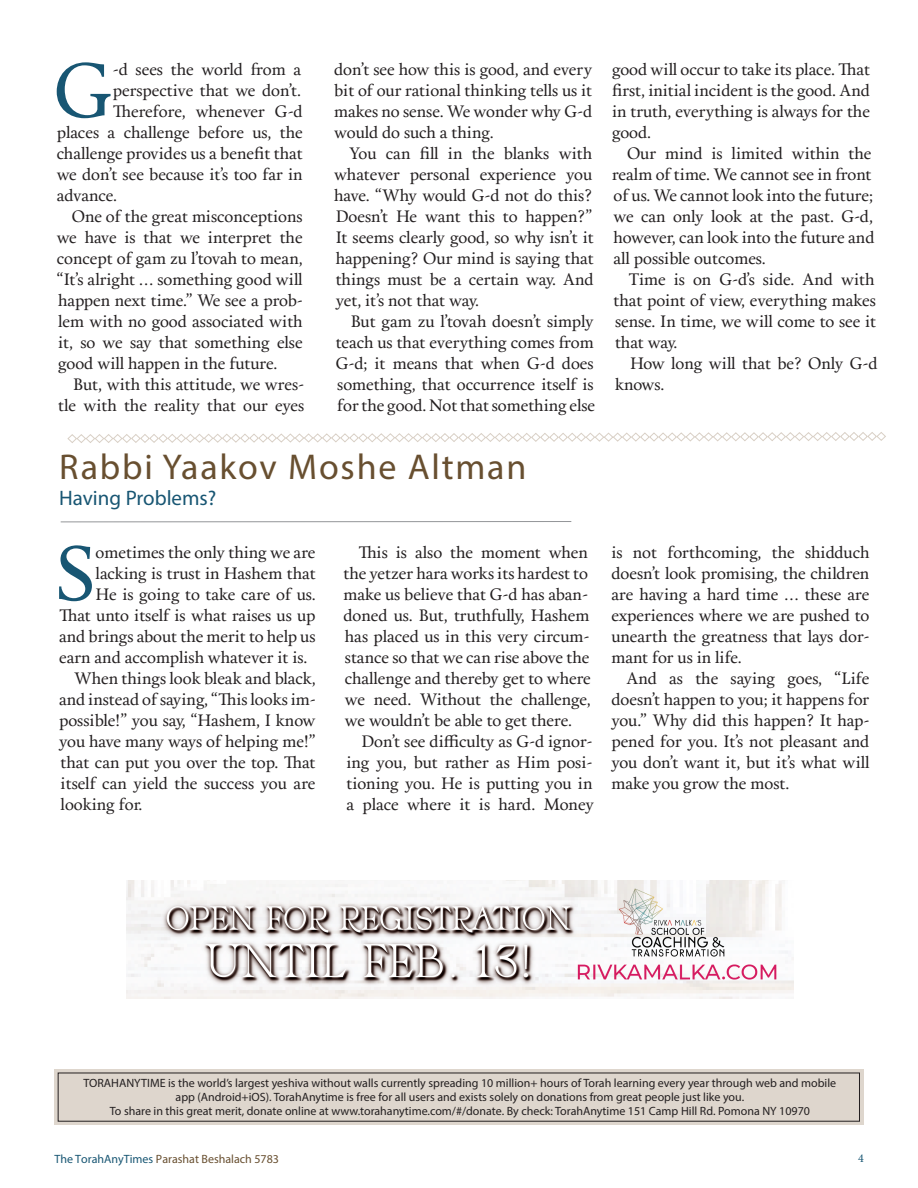
<style>
.page{position:relative;width:918px;height:1188px;background:#fff}
.page>*{position:absolute;margin:0;border:0;box-sizing:border-box;transform-origin:0 0}
.Paragraph_First{font:76.5px "Calendas Plus";color:#185673}
.t1{font:36px "Myriad Pro";letter-spacing:.05em;color:#684f30}
.t2{font:21px "Myriad Pro";color:#185673}
.Paragraph_Indented{font:16.5px/21px "Calendas Plus";color:#231f20;text-align:justify}
.Paragraph_First-2{font:16.5px "Calendas Plus";color:#231f20}
.t3{font:12px/14.4px "Myriad Pro";color:#231f20;text-align:center}
.t4{font:12px "Myriad Pro";color:#684f30}
.t5{font:12px "Minion Pro";color:#185673}
.s1{color:#185673}
</style>
<div class="page">
<div style="left:54px;top:1069px;width:810px;height:56px;background:#ded6cd"></div>
<hr style="left:61px;top:521px;width:510px;height:1px;background:#939598">
<svg style="left:67px;top:432px;width:819px;height:11px"></svg>
<img style="left:127px;top:881px;width:666px;height:117px">
<p class="Paragraph_First" style="left:54px;top:35px;width:61px">G</p>
<p class="Paragraph_First-2" style="left:113px;top:57px;width:190px">-d sees the world from a</p>
<p class="Paragraph_First-2" style="left:113px;top:78px;width:190px">perspective that we don’t.</p>
<p class="Paragraph_First-2" style="left:113px;top:99px;width:191px">Therefore, whenever G-d</p>
<p class="Paragraph_First-2" style="left:57px;top:120px;width:247px">places a challenge before us, the</p>
<p class="Paragraph_First-2" style="left:57px;top:141px;width:248px">challenge provides us a benefit that</p>
<p class="Paragraph_First-2" style="left:57px;top:162px;width:247px">we don’t see because it’s too far in</p>
<p class="Paragraph_First-2" style="left:57px;top:183px;width:62px">advance.</p>
<p class="Paragraph_Indented" style="left:57px;top:205px;width:248px;text-indent:15px">One of the great misconceptions we have is that we interpret the concept of gam zu l’tovah to mean, “It’s alright … something good will happen next time.” We see a prob&shy;lem with no good associated with it, so we say that something else good will happen in the future.</p>
<p class="Paragraph_Indented" style="left:58px;top:373px;width:248px;text-align:right">But, with this attitude, we wres&shy;tle with the reality that our eyes</p>
<p class="Paragraph_Indented" style="left:334px;top:58px;width:260px">don’t see how this is good, and every bit of our rational thinking tells us it makes no sense. We wonder why G-d would do such a thing.</p>
<p class="Paragraph_Indented" style="left:334px;top:142px;width:261px;text-indent:15px">You can fill in the blanks with whatever personal experience you have. “Why would G-d not do this?<br>Doesn’t He want this to happen?” It seems clearly good, so why isn’t it happening? Our mind is saying that things must be a certain way. And yet, it’s not that way.</p>
<p class="Paragraph_Indented" style="left:336px;top:310px;width:261px;text-indent:15px">But gam zu l’tovah doesn’t simply teach us that everything comes from G-d; it means that when G-d does something, that occurrence itself is for the good. Not that something else</p>
<p class="t1" style="left:59px;top:445px;width:469px">Rabbi Yaakov Moshe Altman</p>
<p class="t2" style="left:59px;top:485px;width:159px">Having Problems?</p>
<p class="Paragraph_First" style="left:56px;top:518px;width:41px">S</p>
<p class="Paragraph_First-2" style="left:96px;top:540px;width:221px">ometimes the only thing we are</p>
<p class="Paragraph_Indented" style="left:343px;top:541px;width:249px;text-align:left;text-indent:15px">This is also the moment when the yetzer hara works its hardest to make us believe that G-d has aban&shy;doned us. But, truthfully, Hashem has placed us in this very circum&shy;stance so that we can rise above the challenge and thereby get to where we need. Without the challenge, we wouldn’t be able to get there.</p>
<p class="Paragraph_Indented" style="left:346px;top:730px;width:249px;text-indent:15px">Don’t see difficulty as G-d ignor&shy;ing you, but rather as Him posi&shy;tioning you. He is putting you in a place where it is hard. Money</p>
<p class="Paragraph_First-2" style="left:96px;top:561px;width:222px">lacking is trust in Hashem that</p>
<p class="Paragraph_First-2" style="left:96px;top:582px;width:222px">He is going to take care of us.</p>
<p class="Paragraph_First-2" style="left:59px;top:603px;width:258px">That unto itself is what raises us up</p>
<p class="Paragraph_First-2" style="left:59px;top:624px;width:258px">and brings about the merit to help us</p>
<p class="Paragraph_First-2" style="left:59px;top:645px;width:250px">earn and accomplish whatever it is.</p>
<p class="Paragraph_Indented" style="left:59px;top:667px;width:258px;text-indent:15px">When things look bleak and black, and instead of saying, “This looks im&shy;possible!” you say, “Hashem, I know you have many ways of helping me!” that can put you over the top. That itself can yield the success you are looking for.</p>
<p class="Paragraph_Indented" style="left:612px;top:58px;width:260px">good will occur to take its place. That first, initial incident is the good. And in truth, everything is always for the good.</p>
<p class="Paragraph_Indented" style="left:612px;top:142px;width:264px;text-align:left;text-indent:15px">Our mind is limited within the realm of time. We cannot see in front of us. We cannot look into the future; we can only look at the past. G-d, however, can look into the future and all possible outcomes.</p>
<p class="Paragraph_Indented" style="left:614px;top:268px;width:264px;text-indent:15px">Time is on G-d’s side. And with that point of view, everything makes sense. In time, we will come to see it that way.</p>
<p class="Paragraph_Indented" style="left:615px;top:352px;width:264px;text-indent:15px">How long will that be? Only G-d knows.</p>
<p class="Paragraph_Indented" style="left:611px;top:541px;width:260px">is not forthcoming, the shidduch doesn’t look promising, the children are having a hard time … these are experiences where we are pushed to unearth the greatness that lays dor&shy;mant for us in life.</p>
<p class="Paragraph_Indented" style="left:611px;top:667px;width:260px;text-indent:15px">And as the saying goes, “Life doesn’t happen to you; it happens for you.” Why did this happen? It hap&shy;pened for you. It’s not pleasant and you don’t want it, but it’s what will make you grow the most.</p>
<p class="t3" style="left:84px;top:1075px;width:754px">TORAHANYTIME is the world’s largest yeshiva without walls currently spreading 10 million+ hours of Torah learning every year through web and mobile app (Android+iOS). TorahAnytime is free for all users and exists solely on donations from great people just like you.</p>
<p class="t3" style="left:110px;top:1104px;width:702px">To share in this great merit, donate online at www.torahanytime.com/#/donate. By check: TorahAnytime 151 Camp Hill Rd. Pomona NY 10970</p>
<p class="t4" style="left:55px;top:1151px;width:226px"><span class="s1">The TorahAnyTimes</span> Parashat Beshalach 5783</p>
<p class="t5" style="left:858px;top:1150px;width:7px">4</p>
</div>
